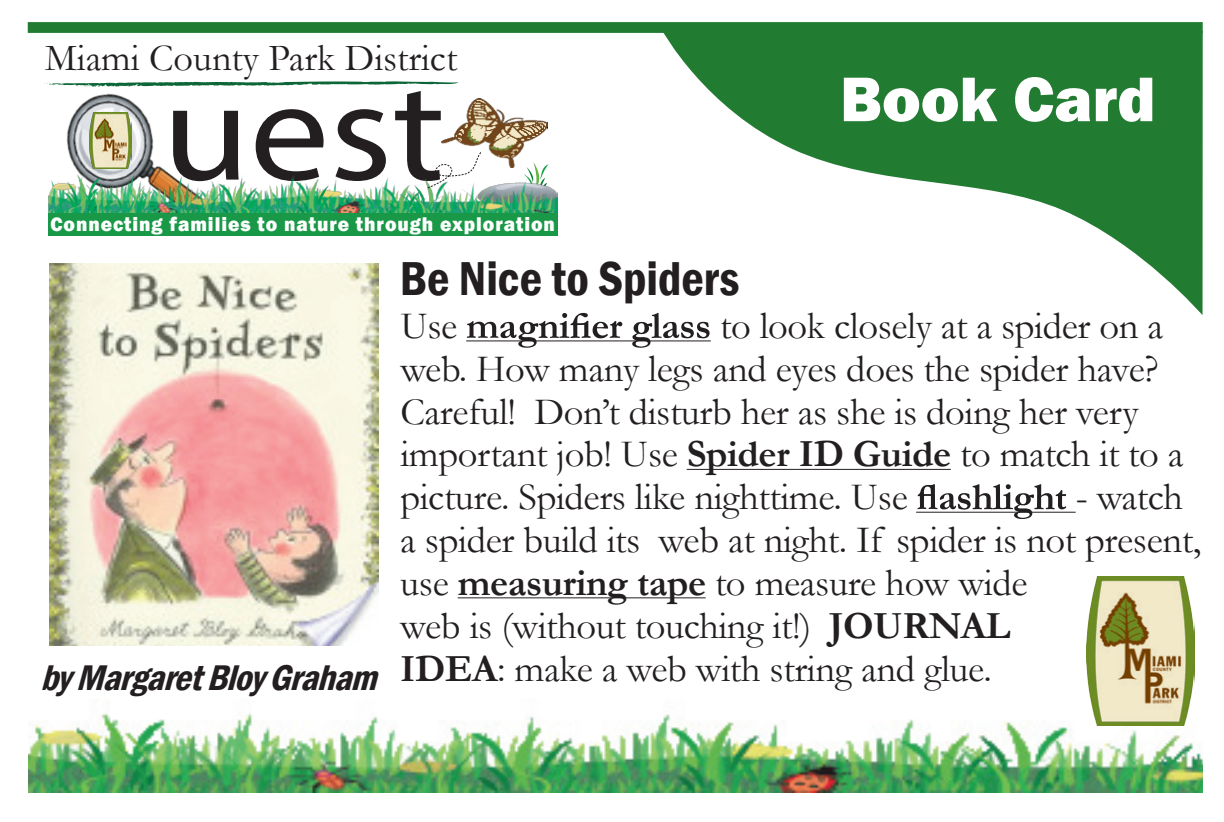
<style>
.page{position:relative;width:1224px;height:822px;background:#fff}
.page>*{position:absolute;margin:0;border:0;box-sizing:border-box;transform-origin:0 0}
.t1{font:142.2px "Myriad Pro";color:#231f20;scale:1.12 1}
.t2{font:800 65.2px "Franklin Gothic";color:#fff}
.t3{font:600 condensed 49px "Franklin Gothic";color:#231f20}
.t4{font:38.8px/42.8px "Garamond";letter-spacing:-.01em;color:#231f20}
.t5{font:38.4px "Garamond";color:#231f20}
.t6{font:italic 600 condensed 36.6px "Franklin Gothic";color:#231f20}
.t7{font:800 20.4px "Franklin Gothic";letter-spacing:.05em;color:#fff;scale:.95 1}
.s1{font-weight:700}
</style>
<div class="page">
<div style="left:28px;top:22px;width:1175px;height:11px;background:#217b31"></div>
<svg style="left:662px;top:31px;width:541px;height:284px;fill:#217b31"></svg>
<img style="left:28px;top:700px;width:1175px;height:92px">
<img style="left:1087px;top:576px;width:107px;height:150px">
<img style="left:66px;top:93px;width:105px;height:82px">
<img style="left:90px;top:112px;width:41px;height:57px">
<svg style="left:44px;top:81px;width:414px;height:6px"></svg>
<svg style="left:524px;top:164px;width:24px;height:11px"></svg>
<img style="left:48px;top:175px;width:510px;height:38px">
<svg style="left:427px;top:164px;width:55px;height:24px"></svg>
<img style="left:442px;top:98px;width:105px;height:70px">
<div style="left:48px;top:213px;width:510px;height:22px;background:#199947"></div>
<hr style="left:466px;top:340px;width:245px;height:1px;background:#231f20">
<hr style="left:687px;top:469px;width:264px;height:1px;background:#231f20">
<hr style="left:916px;top:512px;width:160px;height:1px;background:#231f20">
<hr style="left:458px;top:597px;width:248px;height:1px;background:#231f20">
<svg style="left:467px;top:313px;width:243px;height:35px"></svg>
<svg style="left:918px;top:484px;width:148px;height:35px"></svg>
<img style="left:50px;top:264px;width:329px;height:381px">
<p class="t5" style="left:45px;top:32px;width:414px">Miami County Park District</p>
<h1 class="t1" style="left:162px;top:44px;width:254px">uest</h1>
<p class="t7" style="left:50px;top:211px;width:533px">Connecting families to nature through exploration</p>
<p class="t3" style="left:400px;top:246px;width:341px">Be Nice to Spiders</p>
<h2 class="t2" style="left:840px;top:57px;width:317px">Book Card</h2>
<p class="t6" style="left:40px;top:653px;width:350px">byMargaretBloy Graham</p>
<p class="t4" style="left:400px;top:303px;width:785px;text-indent:320px">to look closely at a spider on a web. How many legs and eyes does the spider have?<br>Careful! Don’t disturb her as she is doing her very important job! Use <span class="s1">Spider ID Guide</span> to match it to a picture. Spiders like nighttime. Use</p>
<p class="t4" style="left:400px;top:303px;width:58px">Use</p>
<p class="t4" style="left:400px;top:475px;width:803px;text-indent:675px">- watch a spider build its web at night. If spider is not present, use <span class="s1">measuring tape</span> to measure how wide<br>web is (without touching it!) <span class="s1">JOURNAL<br>IDEA</span>: make a web with string and glue.</p>
</div>
